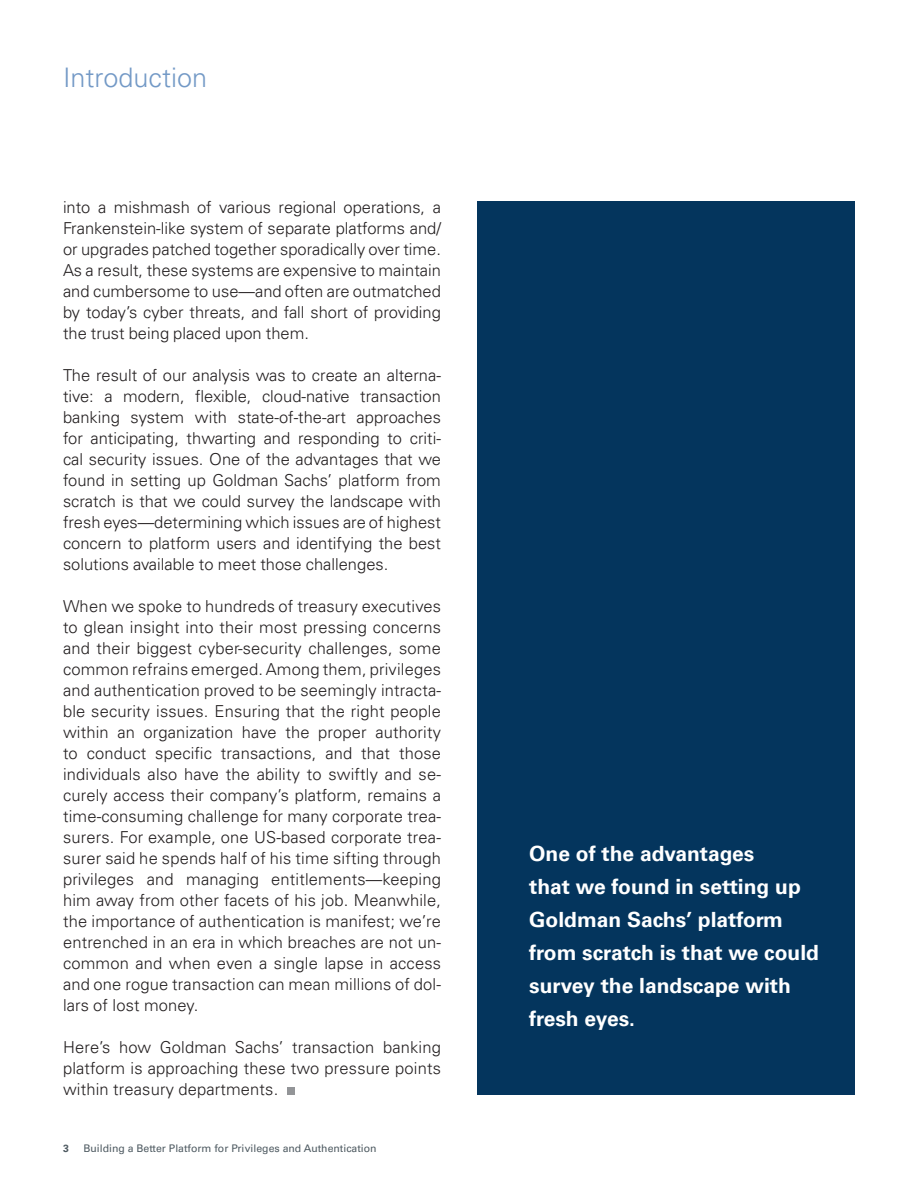
<style>
.page{position:relative;width:918px;height:1188px;background:#fff}
.page>*{position:absolute;margin:0;border:0;box-sizing:border-box;transform-origin:0 0}
.t1{font:300 27px "Univers LT Pro 45";color:#7399c6}
.t2{font:700 21px/33px "Univers LT Pro 65";color:#fff}
.t3{font:300 16.5px/21px "Univers LT Pro 45";color:#231f20;text-align:justify}
.t4{font:10.5px "Univers LT Pro 55 Roman";color:#4e5a61}
.t5{font:700 10.5px "Univers LT Pro 65";color:#4e5a61}
</style>
<div class="page">
<div style="left:287px;top:1087px;width:8px;height:8px;background:#939598"></div>
<div style="left:477px;top:201px;width:378px;height:894px;background:#04355d"></div>
<h1 class="t1" style="left:63px;top:60px;width:146px">Introduction</h1>
<p class="t3" style="left:63px;top:196px;width:380px">into a mishmash of various regional operations, a Frankenstein-like system of separate platforms and/ or upgrades patched together sporadically over time.<br>As a result, these systems are expensive to maintain and cumbersome to use—and often are outmatched by today’s cyber threats, and fall short of providing the trust being placed upon them.</p>
<p class="t3" style="left:63px;top:364px;width:380px">The result of our analysis was to create an alterna&shy;tive: a modern, flexible, cloud-native transaction banking system with state-of-the-art approaches for anticipating, thwarting and responding to criti&shy;cal security issues. One of the advantages that we found in setting up Goldman Sachs’ platform from scratch is that we could survey the landscape with fresh eyes—determining which issues are of highest concern to platform users and identifying the best solutions available to meet those challenges.</p>
<p class="t3" style="left:63px;top:595px;width:380px">When we spoke to hundreds of treasury executives to glean insight into their most pressing concerns and their biggest cyber-security challenges, some common refrains emerged. Among them, privileges and authentication proved to be seemingly intracta&shy;ble security issues. Ensuring that the right people within an organization have the proper authority to conduct specific transactions, and that those individuals also have the ability to swiftly and se&shy;curely access their company’s platform, remains a time-consuming challenge for many corporate trea&shy;surers. For example, one US-based corporate trea&shy;surer said he spends half of his time sifting through privileges and managing entitlements—keeping him away from other facets of his job. Meanwhile, the importance of authentication is manifest; we’re entrenched in an era in which breaches are not un&shy;common and when even a single lapse in access and one rogue transaction can mean millions of dol&shy;lars of lost money.</p>
<p class="t3" style="left:63px;top:1036px;width:379px">Here’s how Goldman Sachs’ transaction banking platform is approaching these two pressure points within treasury departments.</p>
<p class="t5" style="left:63px;top:1140px;width:7px">3</p>
<p class="t4" style="left:83px;top:1141px;width:295px">Building a Better Platform for Privileges and Authentication</p>
<p class="t2" style="left:529px;top:836px;width:291px">One of the advantages<br>that we found in setting up<br>Goldman Sachs’ platform from scratch is that we could survey the landscape with fresh eyes.</p>
</div>
